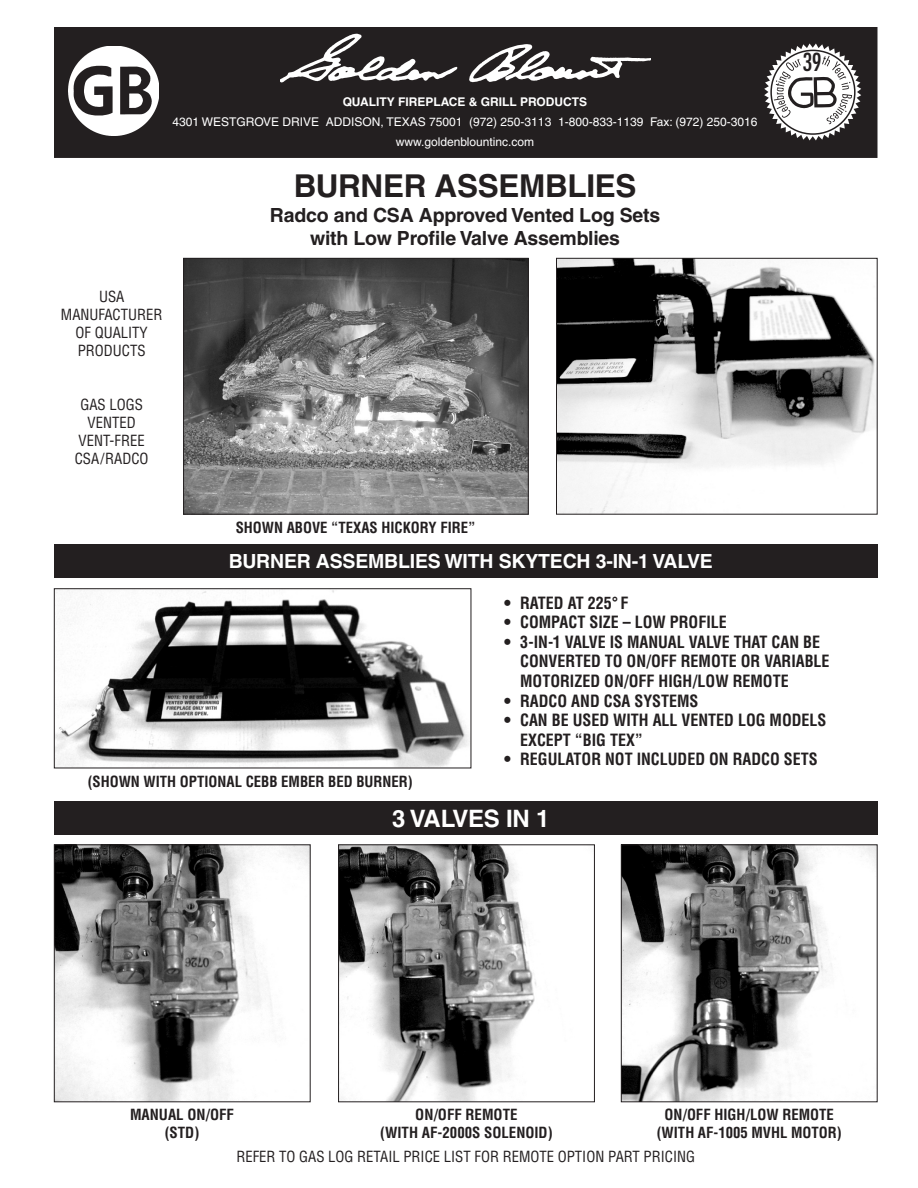
<style>
.page{position:relative;width:918px;height:1188px;background:#fff}
.page>*{position:absolute;margin:0;border:0;box-sizing:border-box;transform-origin:0 0}
.t1{font:700 31.5px "Helvetica";letter-spacing:-.01em;color:#231f20}
.t2{font:condensed 24.15px "Futura Std";color:#231f20}
.t3{font:700 24px "Helvetica";letter-spacing:-.01em;color:#fff}
.t4{font:700 19.5px/22.5px "Helvetica";letter-spacing:-.01em;color:#231f20;text-align:center}
.t5{font:700 19.5px "Helvetica";letter-spacing:-.01em;color:#fff}
.t6{font:700 condensed 16.5px/19.5px "Helvetica";color:#231f20}
.t7{font:700 condensed 15px/18px "Helvetica";color:#231f20;text-align:center}
.t8{font:condensed 15px/18px "Helvetica";color:#231f20;text-align:center}
.t9{font:12px/19.8px "Helvetica";color:#fff;text-align:center}
.t10{font:700 12px "Helvetica";color:#fff}
</style>
<div class="page">
<div style="left:55px;top:28px;width:822px;height:129px;background:#231f20"></div>
<div style="left:54px;top:27px;width:824px;height:131px;border:2px solid #231f20"></div>
<img style="left:68px;top:46px;width:91px;height:90px">
<img style="left:280px;top:34px;width:371px;height:48px">
<svg style="left:764px;top:43px;width:97px;height:97px"></svg>
<img style="left:185px;top:260px;width:342px;height:253px">
<div style="left:183px;top:258px;width:346px;height:257px;border:1px solid #231f20"></div>
<img style="left:558px;top:260px;width:317px;height:253px">
<div style="left:556px;top:258px;width:321px;height:257px;border:1px solid #231f20"></div>
<div style="left:54px;top:544px;width:824px;height:34px;background:#231f20"></div>
<div style="left:54px;top:801px;width:824px;height:34px;background:#231f20"></div>
<img style="left:56px;top:590px;width:413px;height:176px">
<div style="left:54px;top:588px;width:417px;height:180px;border:1px solid #231f20"></div>
<img style="left:56px;top:847px;width:252px;height:253px">
<div style="left:54px;top:845px;width:256px;height:257px;border:1px solid #231f20"></div>
<img style="left:340px;top:847px;width:196px;height:253px">
<div style="left:338px;top:845px;width:257px;height:257px;border:1px solid #231f20"></div>
<img style="left:623px;top:847px;width:252px;height:253px">
<div style="left:621px;top:845px;width:256px;height:257px;border:1px solid #231f20"></div>
<p class="t10" style="left:343px;top:94px;width:246px">QUALITY FIREPLACE &amp; GRILL PRODUCTS</p>
<p class="t9" style="left:172px;top:112px;width:587px">4301 WESTGROVE DRIVE ADDISON, TEXAS 75001 (972) 250-3113 1-800-833-1139 Fax: (972) 250-3016 www.goldenblountinc.com</p>
<h1 class="t1" style="left:294px;top:167px;width:344px">BURNER ASSEMBLIES</h1>
<p class="t4" style="left:270px;top:204px;width:392px">Radco and CSA Approved Vented Log Sets with Low Profile Valve Assemblies</p>
<p class="t8" style="left:61px;top:288px;width:103px">USA<br>MANUFACTURER<br>OF QUALITY<br>PRODUCTS</p>
<p class="t8" style="left:75px;top:396px;width:75px">GAS LOGS<br>VENTED<br>VENT-FREE<br>CSA/RADCO</p>
<h2 class="t2" style="left:802px;top:48px;width:21px">39</h2>
<p class="t7" style="left:236px;top:518px;width:241px">SHOWN ABOVE “TEXAS HICKORY FIRE”</p>
<p class="t5" style="left:229px;top:549px;width:486px">BURNER ASSEMBLIES WITH SKYTECH 3-IN-1 VALVE</p>
<p class="t6" style="left:504px;top:593px;width:126px">• RATED AT 225° F</p>
<p class="t6" style="left:504px;top:613px;width:224px">• COMPACT SIZE – LOW PROFILE</p>
<p class="t6" style="left:520px;top:632px;width:311px;text-indent:-16px">• 3-IN-1 VALVE IS MANUAL VALVE THAT CAN BE<br>CONVERTED TO ON/OFF REMOTE OR VARIABLE<br>MOTORIZED ON/OFF HIGH/LOW REMOTE</p>
<p class="t6" style="left:504px;top:691px;width:196px">• RADCO AND CSA SYSTEMS</p>
<p class="t6" style="left:520px;top:710px;width:308px;text-indent:-16px">• CAN BE USED WITH ALL VENTED LOG MODELS<br>EXCEPT “BIG TEX”</p>
<p class="t6" style="left:504px;top:749px;width:315px">• REGULATOR NOT INCLUDED ON RADCO SETS</p>
<p class="t7" style="left:88px;top:772px;width:327px">(SHOWN WITH OPTIONAL CEBB EMBER BED BURNER)</p>
<h3 class="t3" style="left:392px;top:804px;width:159px">3 VALVES IN 1</h3>
<p class="t7" style="left:130px;top:1105px;width:105px">MANUAL ON/OFF (STD)</p>
<p class="t7" style="left:380px;top:1105px;width:174px">ON/OFF REMOTE<br>(WITH AF-2000S SOLENOID)</p>
<p class="t7" style="left:657px;top:1105px;width:186px">ON/OFF HIGH/LOW REMOTE (WITH AF-1005 MVHL MOTOR)</p>
<p class="t8" style="left:236px;top:1147px;width:460px">REFER TO GAS LOG RETAIL PRICE LIST FOR REMOTE OPTION PART PRICING</p>
</div>
